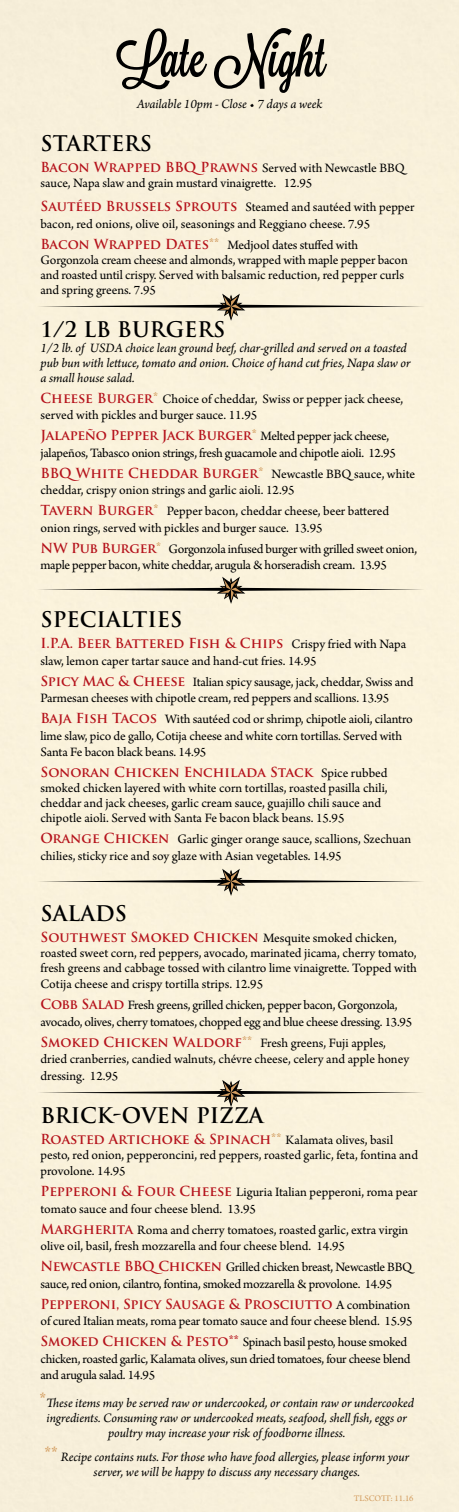
<style>
.page{position:relative;width:459px;height:1512px;background:#fff}
.page>*{position:absolute;margin:0;border:0;box-sizing:border-box;transform-origin:0 0}
.t1{font:54px "Lavanderia Sturdy";color:#000}
.t2{font:700 21px "Trajan Pro";color:#000}
.t3{font:13.5px/16.5px "Arno Pro";letter-spacing:-.005em;color:#000}
.t4{font:italic 13.5px/15px "Arno Pro";letter-spacing:-.005em;color:#000;text-align:center}
.t5{font:700 13.5px "Trajan Pro";letter-spacing:-.01em;color:#b5121b}
.t6{font:13.5px/16.5px "Arno Pro";letter-spacing:-.025em;color:#000}
.t7{font:9px "Arno Pro";color:#d39d60}
.s1{font-family:"Trajan Pro";font-weight:700;color:#b5121b}
.s2{font-family:"Trajan Pro";font-weight:700;color:#d39d60}
.s3{color:#d39d60}
.s4{font-family:"Arno Pro";font-weight:400;color:#000}
.s5{font-family:"Trajan Pro";font-weight:700;font-style:normal;font-size:18px;color:#d39d60}
</style>
<div class="page">
<svg style="left:37px;top:294px;width:388px;height:27px"></svg>
<svg style="left:37px;top:577px;width:388px;height:27px"></svg>
<svg style="left:37px;top:869px;width:388px;height:27px"></svg>
<svg style="left:37px;top:1080px;width:388px;height:27px"></svg>
<h1 class="t1" style="left:116px;top:26px;width:211px">Late Night</h1>
<p class="t4" style="left:137px;top:98px;width:187px">Available 10pm - Close • 7 days a week</p>
<h2 class="t2" style="left:40px;top:130px;width:113px">STARTERS</h2>
<p class="t3" style="left:40px;top:161px;width:366px;line-height:15px"><span class="s1">Bacon Wrapped BBQPrawns</span> Served with Newcastle BBQ sauce, Napa slaw and grain mustard vinaigrette. 12.95</p>
<p class="t3" style="left:40px;top:200px;width:376px"><span class="s1">Sautéed Brussels Sprouts</span> Steamed and sautéed with pepper bacon, red onions, olive oil, seasonings and Reggiano cheese. 7.95</p>
<p class="t3" style="left:40px;top:238px;width:369px;line-height:15px"><span class="s1">Bacon Wrapped Dates</span><span class="s2">**</span> Medjool dates stuffed with Gorgonzola cream cheese and almonds, wrapped with maple pepper bacon and roasted until crispy. Served with balsamic reduction, red pepper curls and spring greens. 7.95</p>
<h2 class="t2" style="left:40px;top:316px;width:186px">1/2 LB BURGERS</h2>
<p class="t4" style="left:40px;top:341px;width:372px;text-align:left">1/2 lb. of USDA choice lean ground beef, char-grilled and served on a toasted pub bun with lettuce, tomato and onion. Choice of hand cut fries, Napa slaw or a small house salad.</p>
<p class="t3" style="left:40px;top:391px;width:364px"><span class="s1">Cheese Burger</span><span class="s2">*</span> Choice of cheddar, Swiss or pepper jack cheese, served with pickles and burger sauce. 11.95</p>
<p class="t5" style="left:40px;top:427px;width:350px">Jalapeño Pepper Jack Burger<span class="s3">*</span> <span class="s4">Melted pepper jack cheese,</span></p>
<p class="t3" style="left:40px;top:443px;width:376px;line-height:21px">jalapeños, Tabasco onion strings, fresh guacamole and chipotle aioli. 12.95<br><span class="s1">BBQWhite Cheddar Burger</span><span class="s2">*</span> Newcastle BBQ sauce, white</p>
<p class="t3" style="left:40px;top:480px;width:350px;line-height:21px">cheddar, crispy onion strings and garlic aioli. 12.95<br><span class="s1">Tavern Burger</span><span class="s2">*</span> Pepper bacon, cheddar cheese, beer battered</p>
<p class="t3" style="left:40px;top:518px;width:378px;line-height:21px">onion rings, served with pickles and burger sauce. 13.95<br><span class="s1">NW Pub Burger</span><span class="s2">*</span> Gorgonzola infused burger with grilled sweet onion,</p>
<p class="t3" style="left:40px;top:558px;width:348px">maple pepper bacon, white cheddar, arugula &amp; horseradish cream. 13.95</p>
<h2 class="t2" style="left:40px;top:606px;width:143px">SPECIALTIES</h2>
<p class="t5" style="left:40px;top:635px;width:367px">I.P.A. Beer Battered Fish &amp; Chips <span class="s4">Crispy fried with Napa</span></p>
<p class="t3" style="left:40px;top:651px;width:375px;line-height:21px">slaw, lemon caper tartar sauce and hand-cut fries. 14.95<br><span class="s1">Spicy Mac &amp; Cheese</span> Italian spicy sausage, jack, cheddar, Swiss and</p>
<p class="t3" style="left:40px;top:688px;width:374px;line-height:21px">Parmesan cheeses with chipotle cream, red peppers and scallions. 13.95<br><span class="s1">Baja Fish Tacos</span> With sautéed cod or shrimp, chipotle aioli, cilantro</p>
<p class="t3" style="left:40px;top:728px;width:363px">lime slaw, pico de gallo, Cotija cheese and white corn tortillas. Served with<br>Santa Fe bacon black beans. 14.95</p>
<p class="t5" style="left:40px;top:764px;width:349px">Sonoran Chicken Enchilada Stack <span class="s4">Spice rubbed</span></p>
<p class="t3" style="left:40px;top:781px;width:349px;line-height:15px">smoked chicken layered with white corn tortillas, roasted pasilla chili, cheddar and jack cheeses, garlic cream sauce, guajillo chili sauce and chipotle aioli. Served with Santa Fe bacon black beans. 15.95</p>
<p class="t3" style="left:40px;top:831px;width:372px"><span class="s1">Orange Chicken</span> Garlic ginger orange sauce, scallions, Szechuan chilies, sticky rice and soy glaze with Asian vegetables. 14.95</p>
<h2 class="t2" style="left:40px;top:900px;width:88px">SALADS</h2>
<p class="t5" style="left:40px;top:929px;width:358px">Southwest Smoked Chicken <span class="s4">Mesquite smoked chicken,</span></p>
<p class="t3" style="left:40px;top:946px;width:378px;line-height:15px">roasted sweet corn, red peppers, avocado, marinated jicama, cherry tomato, fresh greens and cabbage tossed with cilantro lime vinaigrette. Topped with</p>
<p class="t3" style="left:40px;top:975px;width:359px;line-height:21px">Cotija cheese and crispy tortilla strips. 12.95<br><span class="s1">Cobb Salad</span> Fresh greens, grilled chicken, pepper bacon, Gorgonzola,</p>
<p class="t3" style="left:40px;top:1012px;width:373px;line-height:21px">avocado, olives, cherry tomatoes, chopped egg and blue cheese dressing. 13.95<br><span class="s1">Smoked Chicken Waldorf</span><span class="s2">**</span> Fresh greens, Fuji apples,</p>
<p class="t3" style="left:40px;top:1052px;width:370px">dried cranberries, candied walnuts, chévre cheese, celery and apple honey dressing. 12.95</p>
<h2 class="t2" style="left:40px;top:1102px;width:224px">BRICK-OVEN PIZZA</h2>
<p class="t5" style="left:40px;top:1131px;width:354px">Roasted Artichoke &amp; Spinach<span class="s3">**</span> <span class="s4">Kalamata olives, basil</span></p>
<p class="t3" style="left:40px;top:1147px;width:379px">pesto, red onion, pepperoncini, red peppers, roasted garlic, feta, fontina and provolone. 14.95</p>
<p class="t3" style="left:40px;top:1185px;width:379px"><span class="s1">Pepperoni &amp; Four Cheese</span> Liguria Italian pepperoni, roma pear tomato sauce and four cheese blend. 13.95</p>
<p class="t3" style="left:40px;top:1222px;width:369px"><span class="s1">Margherita</span> Roma and cherry tomatoes, roasted garlic, extra virgin olive oil, basil, fresh mozzarella and four cheese blend. 14.95</p>
<p class="t3" style="left:40px;top:1260px;width:373px"><span class="s1">Newcastle BBQChicken</span> Grilled chicken breast, Newcastle BBQ sauce, red onion, cilantro, fontina, smoked mozzarella &amp; provolone. 14.95</p>
<p class="t5" style="left:40px;top:1296px;width:371px">Pepperoni, Spicy Sausage &amp; Prosciutto <span class="s4">A combination</span></p>
<p class="t3" style="left:40px;top:1311px;width:374px;line-height:21px">of cured Italian meats, roma pear tomato sauce and four cheese blend. 15.95<br><span class="s1">Smoked Chicken &amp; Pesto**</span> Spinach basil pesto, house smoked</p>
<p class="t6" style="left:40px;top:1351px;width:372px">chicken, roasted garlic, Kalamata olives, sun dried tomatoes, four cheese blend and arugula salad. 14.95</p>
<p class="t4" style="left:39px;top:1396px;width:376px"><span class="s5">*</span>These items may be served raw or undercooked, or contain raw or undercooked ingredients. Consuming raw or undercooked meats, seafood, shell fish, eggs or poultry may increase your risk of foodborne illness.</p>
<p class="t4" style="left:44px;top:1450px;width:366px"><span class="s5">**</span> Recipe contains nuts. For those who have food allergies, please inform your server, we will be happy to discuss any necessary changes.</p>
<p class="t7" style="left:354px;top:1493px;width:61px">TLSCOTT: 11.16</p>
</div>
